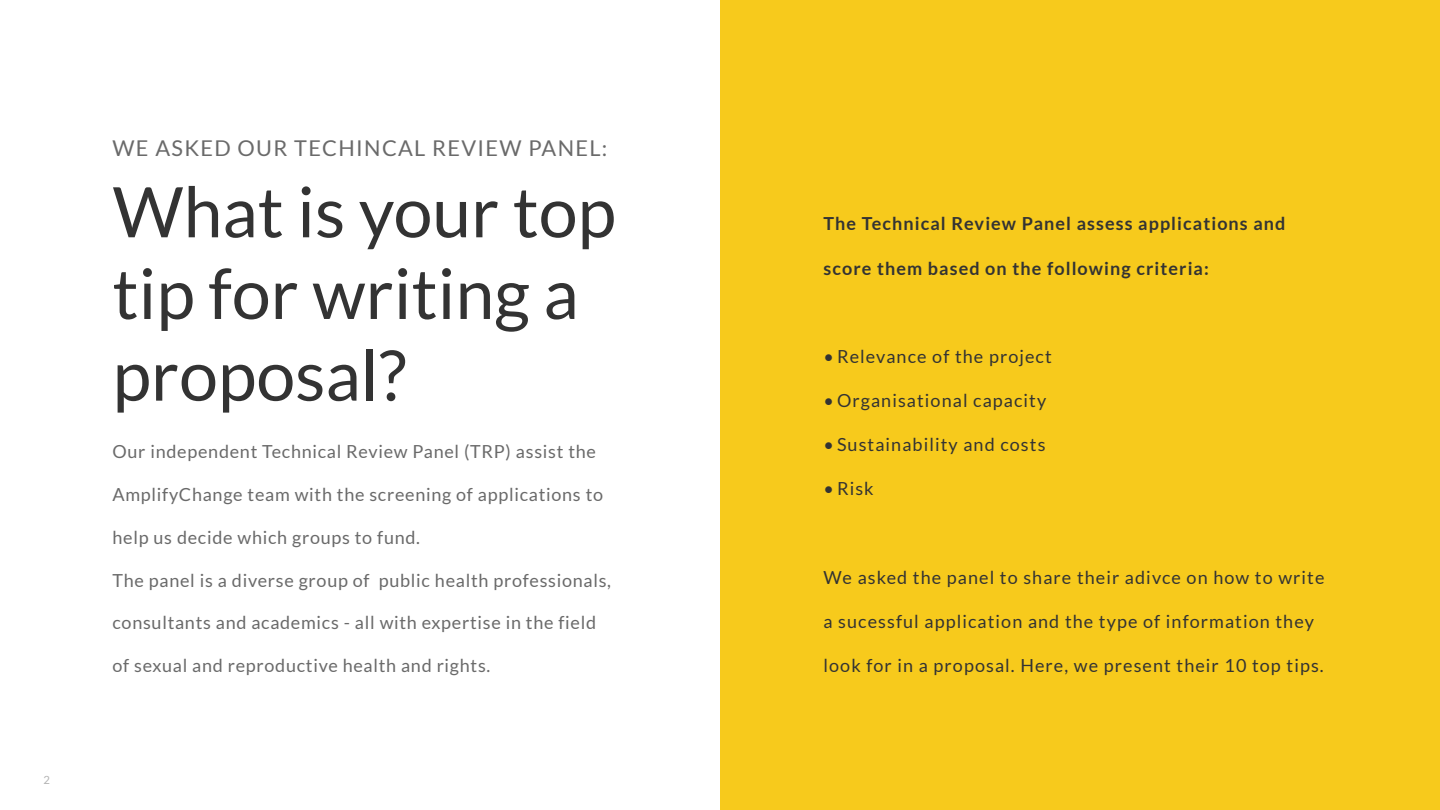
<style>
.page{position:relative;width:1440px;height:810px;background:#fff}
.page>*{position:absolute;margin:0;border:0;box-sizing:border-box;transform-origin:0 0}
.t1{font:69.75px/81.7px "Lato";color:#333}
.t2{font:21.75px "Lato";letter-spacing:.06em;color:#6a6a6a}
.t3{font:18px "Lato";letter-spacing:.04em;color:#6a6a6a}
.t4{font:18px "Lato";letter-spacing:.06em;color:#333}
.t5{font:700 18px "Lato";letter-spacing:.06em;color:#333}
.t6{font:11.25px "Lato";color:#b3b3b3}
</style>
<div class="page">
<div style="left:720px;top:0;width:720px;height:810px;background:#f7ca1c"></div>
<p class="t6" style="left:44px;top:774px;width:8px">2</p>
<p class="t2" style="left:112px;top:136px;width:496px">WE ASKED OUR TECHINCAL REVIEW PANEL:</p>
<h1 class="t1" style="left:112px;top:171px;width:505px">What is your top tip for writing a proposal?</h1>
<p class="t3" style="left:112px;top:442px;width:485px">Our independent Technical Review Panel (TRP) assist the</p>
<p class="t3" style="left:112px;top:485px;width:492px">AmplifyChange team with the screening of applications to</p>
<p class="t3" style="left:112px;top:527px;width:309px">help us decide which groups to fund.</p>
<p class="t3" style="left:112px;top:570px;width:500px">The panel is a diverse group of public health professionals,</p>
<p class="t3" style="left:112px;top:613px;width:485px">consultants and academics - all with expertise in the field</p>
<p class="t3" style="left:112px;top:656px;width:379px">of sexual and reproductive health and rights.</p>
<p class="t5" style="left:824px;top:214px;width:464px">The Technical Review Panel assess applications and</p>
<p class="t5" style="left:824px;top:258px;width:387px">score them based on the following criteria:</p>
<p class="t4" style="left:824px;top:346px;width:230px">• Relevance of the project</p>
<p class="t4" style="left:824px;top:391px;width:224px">•Organisational capacity</p>
<p class="t4" style="left:824px;top:435px;width:223px">•Sustainability and costs</p>
<p class="t4" style="left:824px;top:479px;width:52px">• Risk</p>
<p class="t4" style="left:824px;top:567px;width:503px">We asked the panel to share their adivce on how to write</p>
<p class="t4" style="left:824px;top:611px;width:492px">a sucessful application and the type of information they</p>
<p class="t4" style="left:824px;top:656px;width:502px">look for in a proposal. Here, we present their 10 top tips.</p>
</div>
